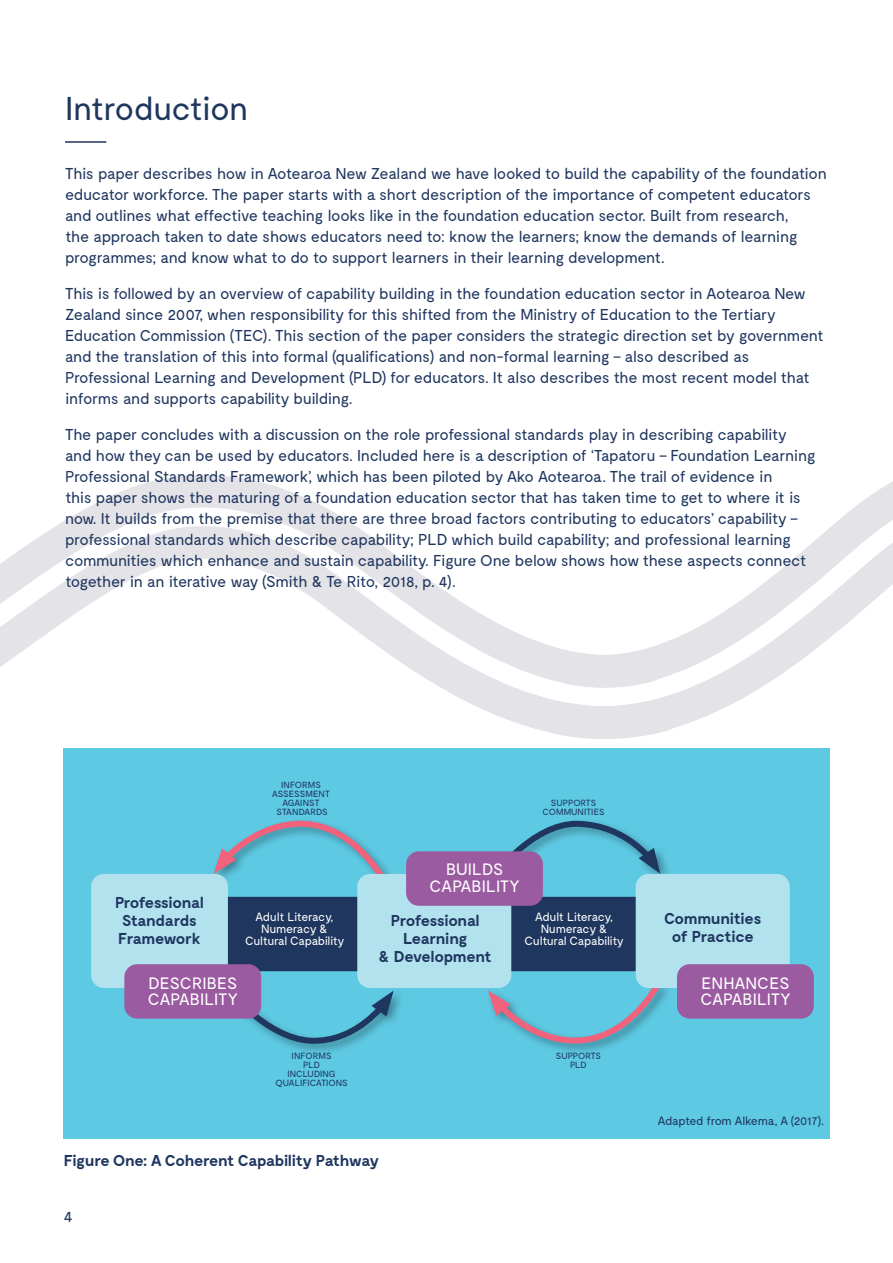
<style>
.page{position:relative;width:893px;height:1263px;background:#fff}
.page>*{position:absolute;margin:0;border:0;box-sizing:border-box;transform-origin:0 0}
.t1{font:33px "Moderat";letter-spacing:-.025em;color:#1f365f}
.t2{font:16.5px/16.5px "Moderat";letter-spacing:.005em;color:#fff}
.t3{font:15.75px/21px "Moderat";letter-spacing:-.025em;color:#1f365f}
.t4{font:700 15.75px/18px "Moderat";letter-spacing:-.025em;color:#1f365f;text-align:center}
.t5{font:12px/12px "Moderat";letter-spacing:-.03em;color:#fff;text-align:center}
.t6{font:12px "Moderat";letter-spacing:-.025em;color:#1f365f}
.t7{font:9px/9px "Moderat";color:#1f365f;text-align:center}
</style>
<div class="page">
<svg style="left:682px;top:496px;width:211px;height:229px"></svg>
<svg style="left:57px;top:475px;width:298px;height:51px;fill:#e4e3e8"></svg>
<svg style="left:0;top:526px;width:682px;height:213px"></svg>
<div style="left:63px;top:748px;width:766px;height:391px;background:#5ec9e3"></div>
<div style="left:218px;top:980px;width:187px;height:76px;background:#000;opacity:.35"></div>
<svg style="left:217px;top:978px;width:177px;height:71px"></svg>
<div style="left:171px;top:897px;width:549px;height:74px;background:#1f365f"></div>
<hr style="left:65px;top:141px;width:41px;height:2px;background:#1f365f">
<svg style="left:214px;top:821px;width:176px;height:62px"></svg>
<div style="left:485px;top:980px;width:187px;height:75px;background:#000;opacity:.35"></div>
<svg style="left:488px;top:979px;width:176px;height:64px"></svg>
<div style="left:485px;top:817px;width:187px;height:76px;background:#000;opacity:.35"></div>
<svg style="left:485px;top:819px;width:175px;height:67px"></svg>
<div style="left:91px;top:874px;width:137px;height:114px;background:#b3e2ef;border-radius:13px"></div>
<div style="left:357px;top:874px;width:154px;height:114px;background:#b3e2ef;border-radius:13px"></div>
<div style="left:636px;top:874px;width:154px;height:114px;background:#b3e2ef;border-radius:13px"></div>
<div style="left:406px;top:851px;width:137px;height:55px;background:#9b5ba1;border-radius:13px"></div>
<div style="left:124px;top:964px;width:137px;height:54px;background:#9b5ba1;border-radius:13px"></div>
<div style="left:677px;top:964px;width:137px;height:54px;background:#9b5ba1;border-radius:13px"></div>
<h1 class="t1" style="left:65px;top:90px;width:184px">Introduction</h1>
<p class="t3" style="left:65px;top:163px;width:763px">This paper describes how in Aotearoa New Zealand we have looked to build the capability of the foundation educator workforce. The paper starts with a short description of the importance of competent educators and outlines what effective teaching looks like in the foundation education sector. Built from research,<br>the approach taken to date shows educators need to: know the learners; know the demands of learning programmes; and know what to do to support learners in their learning development.</p>
<p class="t3" style="left:65px;top:283px;width:760px">This is followed by an overview of capability building in the foundation education sector in Aotearoa New Zealand since 2007, when responsibility for this shifted from the Ministry of Education to the Tertiary Education Commission (TEC). This section of the paper considers the strategic direction set by government and the translation of this into formal (qualifications) and non-formal learning – also described as Professional Learning and Development (PLD) for educators. It also describes the most recent model that informs and supports capability building.</p>
<p class="t3" style="left:65px;top:424px;width:752px">The paper concludes with a discussion on the role professional standards play in describing capability and how they can be used by educators. Included here is a description of ‘Tapatoru – Foundation Learning Professional Standards Framework’, which has been piloted by Ako Aotearoa. The trail of evidence in<br>this paper shows the maturing of a foundation education sector that has taken time to get to where it is now. It builds from the premise that there are three broad factors contributing to educators’ capability – professional standards which describe capability; PLD which build capability; and professional learning communities which enhance and sustain capability. Figure One below shows how these aspects connect together in an iterative way (Smith &amp; Te Rito, 2018, p. 4).</p>
<p class="t4" style="left:115px;top:894px;width:90px;text-align:left">Professional<br>Standards<br>Framework</p>
<p class="t7" style="left:272px;top:781px;width:59px">INFORMS<br>ASSESSMENT<br>AGAINST<br>STANDARDS</p>
<p class="t5" style="left:245px;top:911px;width:101px">Adult Literacy,<br>Numeracy &amp;<br>Cultural Capability</p>
<p class="t2" style="left:430px;top:862px;width:92px;text-align:center">BUILDS<br>CAPABILITY</p>
<p class="t7" style="left:542px;top:799px;width:64px">SUPPORTS<br>COMMUNITIES</p>
<p class="t5" style="left:525px;top:911px;width:101px">Adult Literacy,<br>Numeracy &amp;<br>Cultural Capability</p>
<p class="t4" style="left:379px;top:912px;width:115px">Professional<br>Learning<br>&amp; Development</p>
<p class="t4" style="left:664px;top:910px;width:99px">Communities of Practice</p>
<p class="t2" style="left:148px;top:975px;width:92px">DESCRIBES<br>CAPABILITY</p>
<p class="t2" style="left:700px;top:975px;width:92px">ENHANCES<br>CAPABILITY</p>
<p class="t7" style="left:275px;top:1051px;width:74px">INFORMS<br>PLD<br>INCLUDING<br>QUALIFICATIONS</p>
<p class="t4" style="left:64px;top:1152px;width:317px">Figure One: A Coherent Capability Pathway</p>
<p class="t3" style="left:64px;top:1206px;width:11px">4</p>
<p class="t7" style="left:556px;top:1051px;width:47px">SUPPORTS<br>PLD</p>
<p class="t6" style="left:658px;top:1114px;width:168px">Adapted from Alkema, A (2017).</p>
</div>
